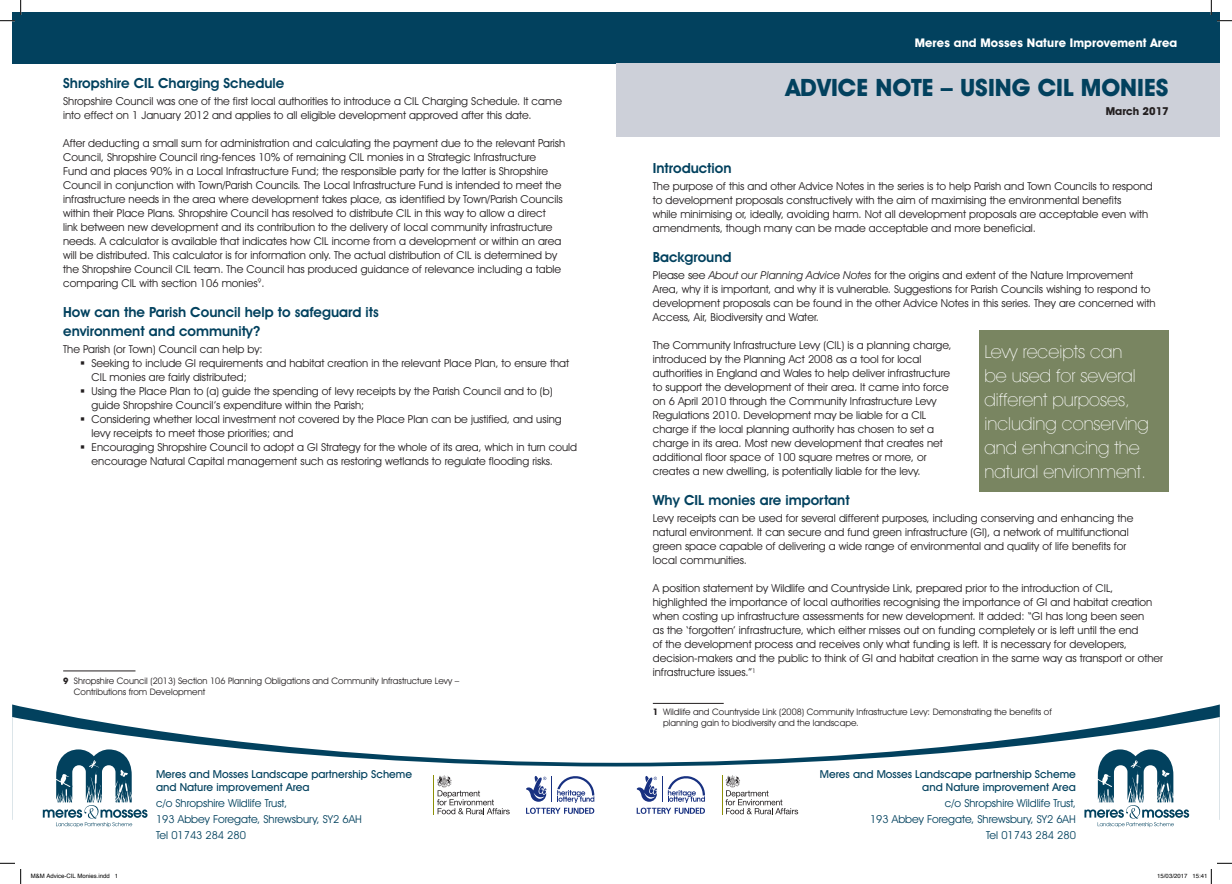
<style>
.page{position:relative;width:1232px;height:884px;background:#fff}
.page>*{position:absolute;margin:0;border:0;box-sizing:border-box;transform-origin:0 0}
.t1{font:700 24px "Avant Garde IT Cby BT";color:#02415e}
.t2{font:200 18px/24px "Avant Garde IT Cby BT";color:#fff}
.t3{font:600 14px/18.8px "Avant Garde IT Cby BT";color:#02415e}
.t4{font:700 12px "Avant Garde IT Cby BT";letter-spacing:.01em;color:#fff}
.t5{font:11px/14px "Avant Garde IT Cby BT";color:#231f20}
.t6{font:11px/16px "Avant Garde IT Cby BT";color:#02415e;text-align:right}
.t7{font:500 11px/13px "Avant Garde IT Cby BT";color:#02415e;text-align:right}
.t8{font:700 11px "Avant Garde IT Cby BT";color:#231f20}
.t9{font:9px/11px "Avant Garde IT Cby BT";color:#231f20}
.t10{font:6px "Helvetica";color:#000}
.s1{font-weight:700}
.s2{font-style:italic}
</style>
<div class="page">
<div style="left:12px;top:12px;width:1208px;height:51px;background:#02415e"></div>
<div style="left:616px;top:63px;width:604px;height:74px;background:#cdd0d9"></div>
<div style="left:979px;top:329px;width:190px;height:162px;background:#798561"></div>
<hr style="left:653px;top:702px;width:71px;height:1px;background:#231f20">
<hr style="left:63px;top:670px;width:72px;height:1px;background:#231f20">
<svg style="left:616px;top:708px;width:604px;height:112px"></svg>
<svg style="left:1084px;top:749px;width:105px;height:77px"></svg>
<svg style="left:637px;top:774px;width:68px;height:39px"></svg>
<hr style="left:722px;top:775px;width:1px;height:38px;background:#8d8f06">
<svg style="left:725px;top:775px;width:73px;height:39px"></svg>
<svg style="left:12px;top:708px;width:604px;height:112px"></svg>
<svg style="left:43px;top:749px;width:105px;height:77px"></svg>
<svg style="left:526px;top:774px;width:68px;height:39px"></svg>
<hr style="left:433px;top:775px;width:1px;height:38px;background:#8d8f06">
<svg style="left:437px;top:775px;width:73px;height:39px"></svg>
<svg style="left:0;top:0;width:21px;height:21px"></svg>
<svg style="left:0;top:862px;width:21px;height:21px"></svg>
<svg style="left:1211px;top:0;width:21px;height:21px"></svg>
<svg style="left:1210px;top:862px;width:22px;height:21px"></svg>
<p class="t3" style="left:63px;top:74px;width:223px">Shropshire CIL Charging Schedule</p>
<p class="t5" style="left:63px;top:94px;width:500px">Shropshire Council was one of the first local authorities to introduce a CIL Charging Schedule. It came into effect on 1 January 2012 and applies to all eligible development approved after this date.</p>
<p class="t5" style="left:63px;top:136px;width:504px">After deducting a small sum for administration and calculating the payment due to the relevant Parish Council, Shropshire Council ring-fences 10% of remaining CIL monies in a Strategic Infrastructure<br>Fund and places 90% in a Local Infrastructure Fund; the responsible party for the latter is Shropshire Council in conjunction with Town/Parish Councils. The Local Infrastructure Fund is intended to meet the infrastructure needs in the area where development takes place, as identified by Town/Parish Councils within their Place Plans. Shropshire Council has resolved to distribute CIL in this way to allow a direct<br>link between new development and its contribution to the delivery of local community infrastructure needs. A calculator is available that indicates how CIL income from a development or within an area will be distributed. This calculator is for information only. The actual distribution of CIL is determined by the Shropshire Council CIL team. The Council has produced guidance of relevance including a table comparing CIL with section 106 monies<sup>9</sup>.</p>
<p class="t3" style="left:63px;top:302px;width:317px">How can the Parish Council help to safeguard its environment and community?</p>
<p class="t5" style="left:92px;top:342px;width:487px;text-indent:-28px">The Parish (or Town) Council can help by:<br>Seeking to include GI requirements and habitat creation in the relevant Place Plan, to ensure that CIL monies are fairly distributed;<br>Using the Place Plan to (a) guide the spending of levy receipts by the Parish Council and to (b) guide Shropshire Council’s expenditure within the Parish;<br>Considering whether local investment not covered by the Place Plan can be justified, and using levy receipts to meet those priorities; and<br>Encouraging Shropshire Council to adopt a GI Strategy for the whole of its area, which in turn could encourage Natural Capital management such as restoring wetlands to regulate flooding risks.</p>
<p class="t9" style="left:74px;top:674px;width:387px;text-indent:-11px"><span class="s1">9</span> Shropshire Council (2013) Section 106 Planning Obligations and Community Infrastructure Levy –<br>Contributions from Development</p>
<p class="t7" style="left:156px;top:767px;width:258px;text-align:left">Meres and Mosses Landscape partnership Scheme and Nature improvement Area</p>
<p class="t6" style="left:156px;top:795px;width:207px;text-align:left">c/o Shropshire Wildlife Trust,<br>193 Abbey Foregate, Shrewsbury, SY2 6AH<br>Tel 01743 284 280</p>
<p class="t4" style="left:915px;top:35px;width:264px">Meres and Mosses Nature Improvement Area</p>
<h1 class="t1" style="left:786px;top:73px;width:384px">ADVICE NOTE – USING CIL MONIES</h1>
<p class="t8" style="left:1106px;top:105px;width:64px">March 2017</p>
<p class="t3" style="left:653px;top:159px;width:80px">Introduction</p>
<p class="t5" style="left:653px;top:179px;width:502px">The purpose of this and other Advice Notes in the series is to help Parish and Town Councils to respond to development proposals constructively with the aim of maximising the environmental benefits<br>while minimising or, ideally, avoiding harm. Not all development proposals are acceptable even with amendments, though many can be made acceptable and more beneficial.</p>
<p class="t3" style="left:653px;top:247px;width:80px">Background</p>
<p class="t5" style="left:653px;top:268px;width:504px">Please see <span class="s2">About our Planning Advice Notes</span> for the origins and extent of the Nature Improvement Area, why it is important, and why it is vulnerable. Suggestions for Parish Councils wishing to respond to development proposals can be found in the other Advice Notes in this series. They are concerned with Access, Air, Biodiversity and Water.</p>
<p class="t5" style="left:653px;top:338px;width:300px">The Community Infrastructure Levy (CIL) is a planning charge, introduced by the Planning Act 2008 as a tool for local authorities in England and Wales to help deliver infrastructure to support the development of their area. It came into force on 6 April 2010 through the Community Infrastructure Levy Regulations 2010. Development may be liable for a CIL charge if the local planning authority has chosen to set a charge in its area. Most new development that creates net additional floor space of 100 square metres or more, or creates a new dwelling, is potentially liable for the levy.</p>
<p class="t3" style="left:653px;top:490px;width:198px">Why CIL monies are important</p>
<p class="t5" style="left:653px;top:511px;width:482px">Levy receipts can be used for several different purposes, including conserving and enhancing the natural environment. It can secure and fund green infrastructure (GI), a network of multifunctional green space capable of delivering a wide range of environmental and quality of life benefits for local communities.</p>
<p class="t5" style="left:653px;top:581px;width:512px">A position statement by Wildlife and Countryside Link, prepared prior to the introduction of CIL, highlighted the importance of local authorities recognising the importance of GI and habitat creation when costing up infrastructure assessments for new development. It added: “GI has long been seen<br>as the ‘forgotten’ infrastructure, which either misses out on funding completely or is left until the end<br>of the development process and receives only what funding is left. It is necessary for developers, decision-makers and the public to think of GI and habitat creation in the same way as transport or other infrastructure issues.”<sup>1</sup></p>
<p class="t9" style="left:663px;top:706px;width:390px;text-indent:-10px"><span class="s1">1</span> Wildlife and Countryside Link (2008) Community Infrastructure Levy: Demonstrating the benefits of planning gain to biodiversity and the landscape.</p>
<h2 class="t2" style="left:984px;top:339px;width:166px">Levy receipts can be used for several different purposes, including conserving and enhancing the natural environment.</h2>
<p class="t7" style="left:820px;top:767px;width:258px">Meres and Mosses Landscape partnership Scheme and Nature improvement Area</p>
<p class="t6" style="left:870px;top:795px;width:207px">c/o Shropshire Wildlife Trust,<br>193 Abbey Foregate, Shrewsbury, SY2 6AH<br>Tel 01743 284 280</p>
<p class="t10" style="left:31px;top:870px;width:89px">M&amp;M Advice-CIL Monies.indd 1</p>
<p class="t10" style="left:1157px;top:870px;width:52px">15/03/2017 15:41</p>
</div>
